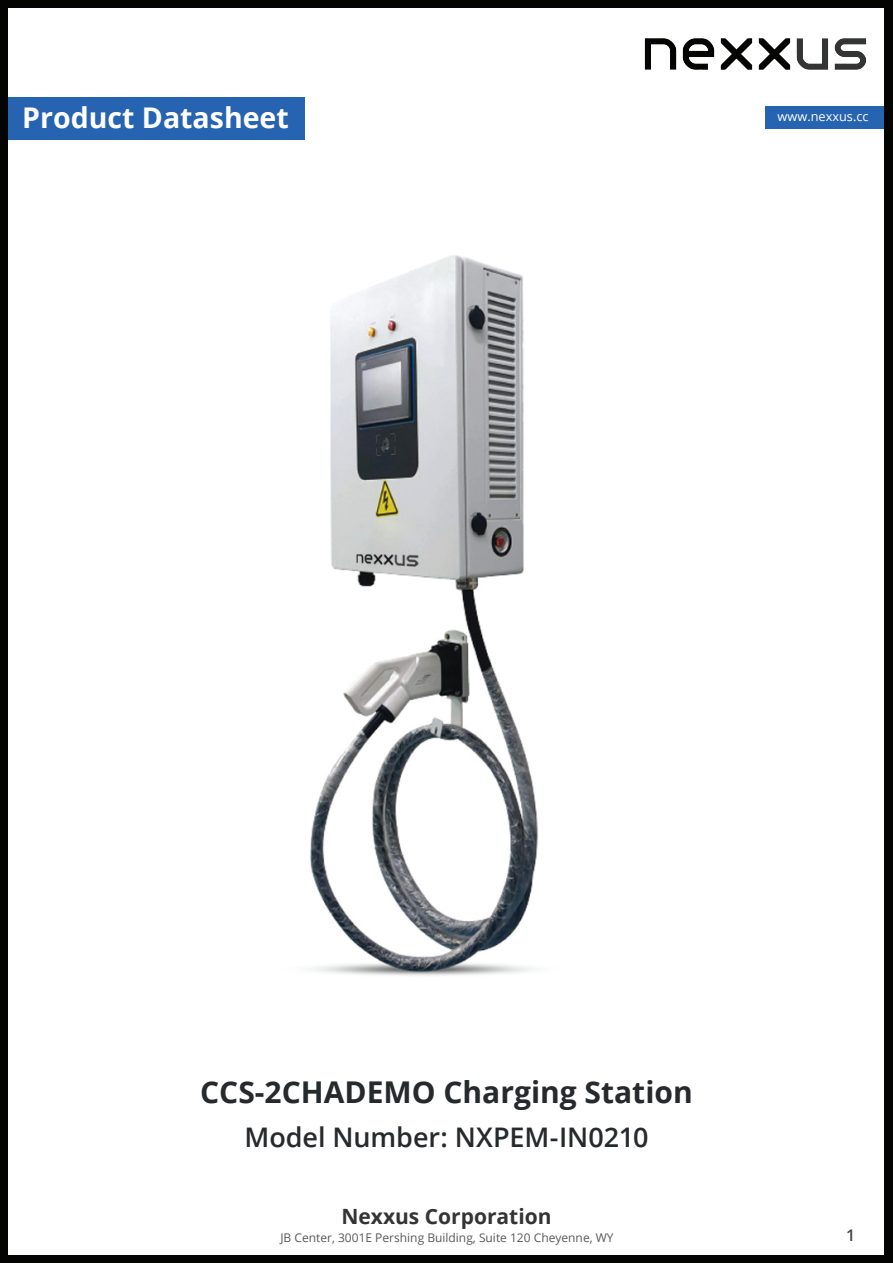
<style>
.page{position:relative;width:893px;height:1263px;background:#040503}
.page>*{position:absolute;margin:0;border:0;box-sizing:border-box;transform-origin:0 0}
.t1{font:700 30px "Open Sans";color:#262a2c}
.t2{font:700 28.5px "Open Sans";color:#fff}
.t3{font:600 27px "Open Sans";letter-spacing:-.005em;color:#262a2c}
.t4{font:700 21px "Open Sans";color:#333434}
.t5{font:600 16.05px "Open Sans";color:#404346}
.t6{font:12.75px "Open Sans";color:#fff}
.t7{font:12px "Open Sans";color:#595959}
</style>
<div class="page">
<div style="left:9px;top:8px;width:875px;height:1246px;background:#fff"></div>
<div style="left:765px;top:106px;width:119px;height:22px;background:#2663b0"></div>
<div style="left:8px;top:97px;width:296px;height:43px;background:#2663b0"></div>
<img style="left:644px;top:38px;width:223px;height:32px">
<img style="left:310px;top:255px;width:228px;height:721px">
<h2 class="t2" style="left:22px;top:97px;width:268px">Product Datasheet</h2>
<p class="t6" style="left:777px;top:108px;width:92px">www.nexxus.cc</p>
<h1 class="t1" style="left:200px;top:1071px;width:494px">CCS-2CHADEMO Charging Station</h1>
<h3 class="t3" style="left:244px;top:1119px;width:405px">Model Number: NXPEM-IN0210</h3>
<h3 class="t4" style="left:341px;top:1201px;width:212px">Nexxus Corporation</h3>
<p class="t7" style="left:280px;top:1229px;width:335px">JB Center, 3001E Pershing Building, Suite 120 Cheyenne, WY</p>
<h3 class="t5" style="left:846px;top:1224px;width:11px">1</h3>
</div>
